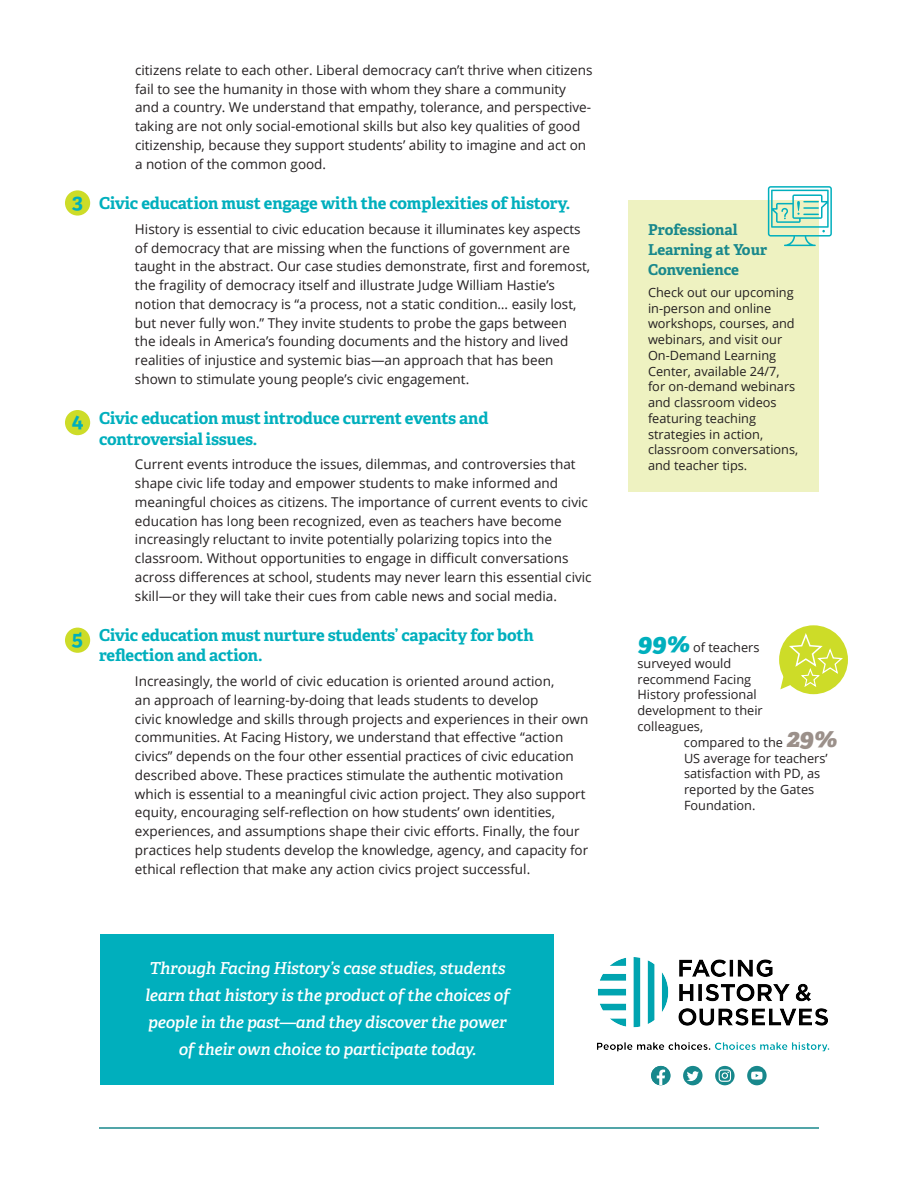
<style>
.page{position:relative;width:918px;height:1188px;background:#fff}
.page>*{position:absolute;margin:0;border:0;box-sizing:border-box;transform-origin:0 0}
.t1{font:700 21px "Adelle";color:#00afbd}
.t2{font:700 16.5px/20.2px "Adelle";letter-spacing:-.01em;color:#00afbd}
.t3{font:italic 600 16.5px/27px "Adelle";letter-spacing:-.01em;color:#fff;text-align:center}
.t4{font:700 15px/20.2px "Adelle";color:#18888c}
.t5{font:13.5px/18.8px "Open Sans";color:#231f20}
.t6{font:12.75px/15.8px "Open Sans";color:#231f20}
.s1{font-family:"Adelle";font-weight:800;font-style:italic;font-size:25.5px;color:#00afbd}
.s2{font-family:"Adelle";font-weight:800;font-style:italic;font-size:25.5px;color:#9b908a}
</style>
<div class="page">
<div style="left:779px;top:625px;width:69px;height:69px;background:#cddc28;border-radius:50%"></div>
<svg style="left:651px;top:1066px;width:19px;height:19px"></svg>
<div style="left:683px;top:1066px;width:20px;height:19px;background:#18888c;border-radius:50%"></div>
<svg style="left:687px;top:1071px;width:12px;height:10px"></svg>
<svg style="left:715px;top:1066px;width:20px;height:19px"></svg>
<svg style="left:719px;top:1069px;width:12px;height:13px"></svg>
<svg style="left:747px;top:1066px;width:20px;height:19px"></svg>
<svg style="left:751px;top:1072px;width:12px;height:8px"></svg>
<div style="left:628px;top:201px;width:191px;height:291px;background:#eef2c1"></div>
<div style="left:100px;top:934px;width:454px;height:151px;background:#00afbd"></div>
<hr style="left:99px;top:1127px;width:720px;height:2px;background:#18888c">
<svg style="left:768px;top:186px;width:64px;height:60px"></svg>
<svg style="left:780px;top:633px;width:65px;height:56px"></svg>
<div style="left:65px;top:190px;width:25px;height:26px;background:#cddc28;border-radius:50%"></div>
<div style="left:65px;top:410px;width:25px;height:25px;background:#cddc28;border-radius:50%"></div>
<div style="left:65px;top:628px;width:25px;height:25px;background:#cddc28;border-radius:50%"></div>
<img style="left:597px;top:957px;width:233px;height:95px">
<h1 class="t1" style="left:72px;top:188px;width:12px">3</h1>
<h1 class="t1" style="left:72px;top:407px;width:13px">4</h1>
<h1 class="t1" style="left:72px;top:625px;width:13px">5</h1>
<p class="t5" style="left:135px;top:60px;width:459px">citizens relate to each other. Liberal democracy can’t thrive when citizens fail to see the humanity in those with whom they share a community and a country. We understand that empathy, tolerance, and perspective&shy;taking are not only social-emotional skills but also key qualities of good citizenship, because they support students’ ability to imagine and act on a notion of the common good.</p>
<p class="t2" style="left:99px;top:193px;width:473px">Civic education must engage with the complexities of history.</p>
<p class="t5" style="left:135px;top:219px;width:457px">History is essential to civic education because it illuminates key aspects of democracy that are missing when the functions of government are taught in the abstract. Our case studies demonstrate, first and foremost, the fragility of democracy itself and illustrate Judge William Hastie’s notion that democracy is “a process, not a static condition… easily lost, but never fully won.” They invite students to probe the gaps between the ideals in America’s founding documents and the history and lived realities of injustice and systemic bias—an approach that has been shown to stimulate young people’s civic engagement.</p>
<p class="t2" style="left:99px;top:408px;width:391px">Civic education must introduce current events and controversial issues.</p>
<p class="t5" style="left:135px;top:455px;width:458px">Current events introduce the issues, dilemmas, and controversies that shape civic life today and empower students to make informed and meaningful choices as citizens. The importance of current events to civic education has long been recognized, even as teachers have become increasingly reluctant to invite potentially polarizing topics into the classroom. Without opportunities to engage in difficult conversations across differences at school, students may never learn this essential civic skill—or they will take their cues from cable news and social media.</p>
<p class="t2" style="left:99px;top:625px;width:436px">Civic education must nurture students’ capacity for both reflection and action.</p>
<p class="t5" style="left:135px;top:671px;width:455px">Increasingly, the world of civic education is oriented around action,<br>an approach of learning-by-doing that leads students to develop<br>civic knowledge and skills through projects and experiences in their own communities. At Facing History, we understand that effective “action civics” depends on the four other essential practices of civic education described above. These practices stimulate the authentic motivation which is essential to a meaningful civic action project. They also support equity, encouraging self-reflection on how students’ own identities, experiences, and assumptions shape their civic efforts. Finally, the four practices help students develop the knowledge, agency, and capacity for ethical reflection that make any action civics project successful.</p>
<p class="t3" style="left:145px;top:955px;width:366px">Through Facing History’s case studies, students learn that history is the product of the choices of people in the past—and they discover the power of their own choice to participate today.</p>
<p class="t4" style="left:648px;top:219px;width:121px">Professional<br>Learning at Your<br>Convenience</p>
<p class="t6" style="left:648px;top:284px;width:152px">Check out our upcoming in-person and online workshops, courses, and webinars, and visit our<br>On-Demand Learning<br>Center, available 24/7, for on-demand webinars and classroom videos featuring teaching strategies in action, classroom conversations, and teacher tips.</p>
<p class="t6" style="left:637px;top:639px;width:127px"><span class="s1">99%</span> of teachers surveyed would recommend Facing<br>History professional development to their colleagues,</p>
<p class="t6" style="left:684px;top:734px;width:155px">compared to the <span class="s2">29%<br></span>US average for teachers’ satisfaction with PD, as reported by the Gates<br>Foundation.</p>
</div>
